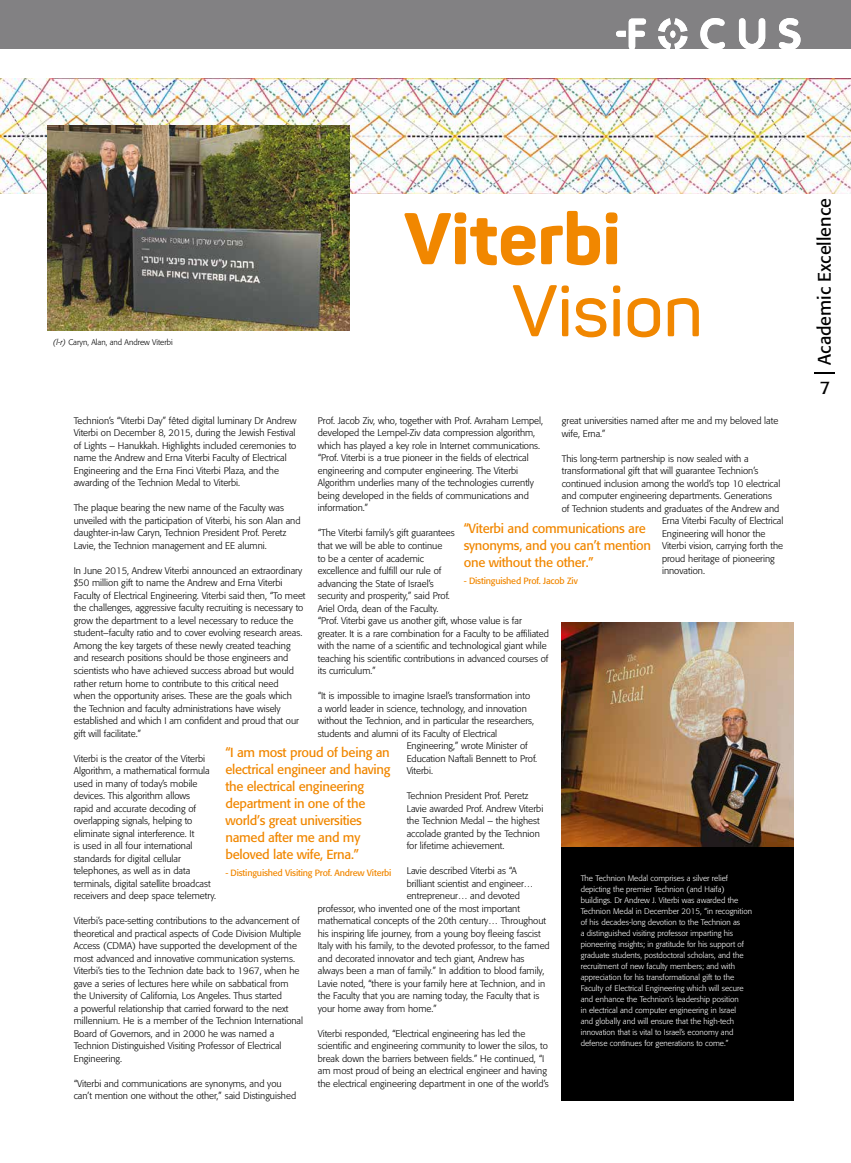
<style>
.page{position:relative;width:851px;height:1163px;background:#fff}
.page>*{position:absolute;margin:0;border:0;box-sizing:border-box;transform-origin:0 0}
.t1{font:800 72px "Panton";color:#f18700}
.t2{font:600 72px "Panton";color:#f18700}
.t3{font:18px "Formata BQ";color:#000}
.t4{font:13px/17px "Formata BQ";letter-spacing:-.02em;color:#f18700}
.t5{font:300 9.5px/12.5px "Formata BQ";color:#000}
.t6{font:9px "Formata BQ";letter-spacing:-.02em;color:#f18700}
.t7{font:300 8px/11px "Formata BQ";color:#fff}
.t8{font:300 8px "Formata BQ";color:#000}
.s1{font-style:italic}
</style>
<div class="page">
<div style="left:0;top:0;width:850px;height:49px;background:#828183"></div>
<img style="left:0;top:79px;width:850px;height:114px">
<div style="left:561px;top:701px;width:232px;height:399px;background:#000"></div>
<img style="left:561px;top:622px;width:232px;height:224px">
<img style="left:47px;top:125px;width:302px;height:205px">
<hr style="left:814px;top:372px;width:20px;height:2px;background:#000">
<svg style="left:700px;top:18px;width:24px;height:31px"></svg>
<svg style="left:738px;top:18px;width:27px;height:31px"></svg>
<svg style="left:779px;top:18px;width:21px;height:31px"></svg>
<svg style="left:658px;top:18px;width:29px;height:31px"></svg>
<svg style="left:616px;top:19px;width:30px;height:30px"></svg>
<p class="t8" style="left:53px;top:337px;width:121px"><span class="s1">(l-r)</span> Caryn, Alan, and Andrew Viterbi</p>
<h1 class="t1" style="left:404px;top:193px;width:218px">Viterbi</h1>
<h1 class="t2" style="left:512px;top:266px;width:192px">Vision</h1>
<p class="t5" style="left:74px;top:414px;width:224px">Technion’s “Viterbi Day” fêted digital luminary Dr Andrew Viterbi on December 8, 2015, during the Jewish Festival of Lights – Hanukkah. Highlights included ceremonies to name the Andrew and Erna Viterbi Faculty of Electrical Engineering and the Erna Finci Viterbi Plaza, and the awarding of the Technion Medal to Viterbi.</p>
<p class="t5" style="left:74px;top:502px;width:228px">The plaque bearing the new name of the Faculty was unveiled with the participation of Viterbi, his son Alan and daughter-in-law Caryn, Technion President Prof. Peretz Lavie, the Technion management and EE alumni.</p>
<p class="t5" style="left:74px;top:564px;width:233px">In June 2015, Andrew Viterbi announced an extraordinary $50 million gift to name the Andrew and Erna Viterbi Faculty of Electrical Engineering. Viterbi said then, “To meet the challenges, aggressive faculty recruiting is necessary to grow the department to a level necessary to reduce the student–faculty ratio and to cover evolving research areas.<br>Among the key targets of these newly created teaching and research positions should be those engineers and scientists who have achieved success abroad but would rather return home to contribute to this critical need<br>when the opportunity arises. These are the goals which the Technion and faculty administrations have wisely established and which I am confident and proud that our gift will facilitate.”</p>
<p class="t5" style="left:74px;top:752px;width:144px">Viterbi is the creator of the Viterbi Algorithm, a mathematical formula used in many of today’s mobile devices. This algorithm allows<br>rapid and accurate decoding of overlapping signals, helping to eliminate signal interference. It<br>is used in all four international standards for digital cellular telephones, as well as in data terminals, digital satellite broadcast receivers and deep space telemetry.</p>
<p class="t5" style="left:74px;top:914px;width:231px">Viterbi’s pace-setting contributions to the advancement of theoretical and practical aspects of Code Division Multiple Access (CDMA) have supported the development of the most advanced and innovative communication systems.<br>Viterbi’s ties to the Technion date back to 1967, when he gave a series of lectures here while on sabbatical from the University of California, Los Angeles. Thus started<br>a powerful relationship that carried forward to the next millennium. He is a member of the Technion International Board of Governors, and in 2000 he was named a Technion Distinguished Visiting Professor of Electrical Engineering.</p>
<p class="t5" style="left:74px;top:1077px;width:224px">“Viterbi and communications are synonyms, and you can’t mention one without the other,” said Distinguished</p>
<p class="t5" style="left:318px;top:414px;width:227px">Prof. Jacob Ziv, who, together with Prof. Avraham Lempel, developed the Lempel-Ziv data compression algorithm, which has played a key role in Internet communications. “Prof. Viterbi is a true pioneer in the fields of electrical engineering and computer engineering. The Viterbi Algorithm underlies many of the technologies currently being developed in the fields of communications and information.”</p>
<p class="t5" style="left:318px;top:527px;width:233px">“The Viterbi family’s gift guarantees<br>that we will be able to continue<br>to be a center of academic<br>excellence and fulfill our rule of<br>advancing the State of Israel’s<br>security and prosperity,” said Prof.<br>Ariel Orda, dean of the Faculty.<br>“Prof. Viterbi gave us another gift, whose value is far greater. It is a rare combination for a Faculty to be affiliated with the name of a scientific and technological giant while teaching his scientific contributions in advanced courses of its curriculum.”</p>
<p class="t5" style="left:318px;top:689px;width:214px">“It is impossible to imagine Israel’s transformation into</p>
<p class="t5" style="left:318px;top:702px;width:211px">a world leader in science, technology, and innovation</p>
<p class="t5" style="left:318px;top:714px;width:218px">without the Technion, and in particular the researchers,</p>
<p class="t5" style="left:318px;top:727px;width:181px">students and alumni of its Faculty of Electrical</p>
<p class="t5" style="left:406px;top:739px;width:122px">Engineering,” wrote Minister of</p>
<p class="t5" style="left:406px;top:752px;width:132px">Education Naftali Bennett to Prof.</p>
<p class="t5" style="left:406px;top:764px;width:28px">Viterbi.</p>
<p class="t5" style="left:406px;top:789px;width:138px">Technion President Prof. Peretz<br>Lavie awarded Prof. Andrew Viterbi the Technion Medal – the highest accolade granted by the Technion for lifetime achievement.</p>
<p class="t5" style="left:406px;top:864px;width:112px">Lavie described Viterbi as “A</p>
<p class="t5" style="left:406px;top:877px;width:128px">brilliant scientist and engineer…</p>
<p class="t5" style="left:406px;top:889px;width:115px">entrepreneur… and devoted</p>
<p class="t5" style="left:318px;top:902px;width:204px">professor, who invented one of the most important</p>
<p class="t5" style="left:318px;top:914px;width:230px">mathematical concepts of the 20th century… Throughout</p>
<p class="t5" style="left:318px;top:927px;width:224px">his inspiring life journey, from a young boy fleeing fascist</p>
<p class="t5" style="left:318px;top:939px;width:233px">Italy with his family, to the devoted professor, to the famed</p>
<p class="t5" style="left:318px;top:952px;width:208px">and decorated innovator and tech giant, Andrew has</p>
<p class="t5" style="left:318px;top:964px;width:228px">always been a man of family.” In addition to blood family,</p>
<p class="t5" style="left:318px;top:977px;width:229px">Lavie noted, “there is your family here at Technion, and in</p>
<p class="t5" style="left:318px;top:989px;width:223px">the Faculty that you are naming today, the Faculty that is</p>
<p class="t5" style="left:318px;top:1002px;width:120px">your home away from home.”</p>
<p class="t5" style="left:318px;top:1027px;width:232px">Viterbi responded, “Electrical engineering has led the scientific and engineering community to lower the silos, to break down the barriers between fields.” He continued, “I am most proud of being an electrical engineer and having the electrical engineering department in one of the world’s</p>
<p class="t5" style="left:561px;top:414px;width:218px">great universities named after me and my beloved late wife, Erna.”</p>
<p class="t5" style="left:561px;top:452px;width:188px">This long-term partnership is now sealed with a</p>
<p class="t5" style="left:561px;top:464px;width:198px">transformational gift that will guarantee Technion’s</p>
<p class="t5" style="left:561px;top:477px;width:220px">continued inclusion among the world’s top 10 electrical</p>
<p class="t5" style="left:561px;top:489px;width:212px">and computer engineering departments. Generations</p>
<p class="t5" style="left:561px;top:502px;width:219px">of Technion students and graduates of the Andrew and</p>
<p class="t5" style="left:662px;top:514px;width:123px">Erna Viterbi Faculty of Electrical</p>
<p class="t5" style="left:662px;top:527px;width:105px">Engineering will honor the</p>
<p class="t5" style="left:662px;top:539px;width:123px">Viterbi vision, carrying forth the</p>
<p class="t5" style="left:662px;top:552px;width:114px">proud heritage of pioneering</p>
<p class="t5" style="left:662px;top:564px;width:44px">innovation.</p>
<h3 class="t4" style="left:463px;top:520px;width:189px">“Viterbi and communications are synonyms, and you can’t mention one without the other.”</h3>
<p class="t6" style="left:463px;top:575px;width:116px">- Distinguished Prof. Jacob Ziv</p>
<h3 class="t4" style="left:225px;top:744px;width:167px">“I am most proud of being an electrical engineer and having the electrical engineering department in one of the world’s great universities named after me and my beloved late wife, Erna.”</h3>
<p class="t6" style="left:225px;top:867px;width:168px">- Distinguished Visiting Prof. Andrew Viterbi</p>
<p class="t7" style="left:580px;top:872px;width:173px">The Technion Medal comprises a silver relief depicting the premier Technion (and Haifa) buildings. Dr Andrew J. Viterbi was awarded the Technion Medal in December 2015, “in recognition of his decades-long devotion to the Technion as<br>a distinguished visiting professor imparting his pioneering insights; in gratitude for his support of graduate students, postdoctoral scholars, and the recruitment of new faculty members; and with appreciation for his transformational gift to the Faculty of Electrical Engineering which will secure and enhance the Technion’s leadership position<br>in electrical and computer engineering in Israel<br>and globally and will ensure that the high-tech innovation that is vital to Israel’s economy and defense continues for generations to come.”</p>
<h2 class="t3" style="left:813px;top:364px;width:168px;rotate:-90deg">Academic Excellence</h2>
<h2 class="t3" style="left:819px;top:376px;width:12px">7</h2>
</div>
